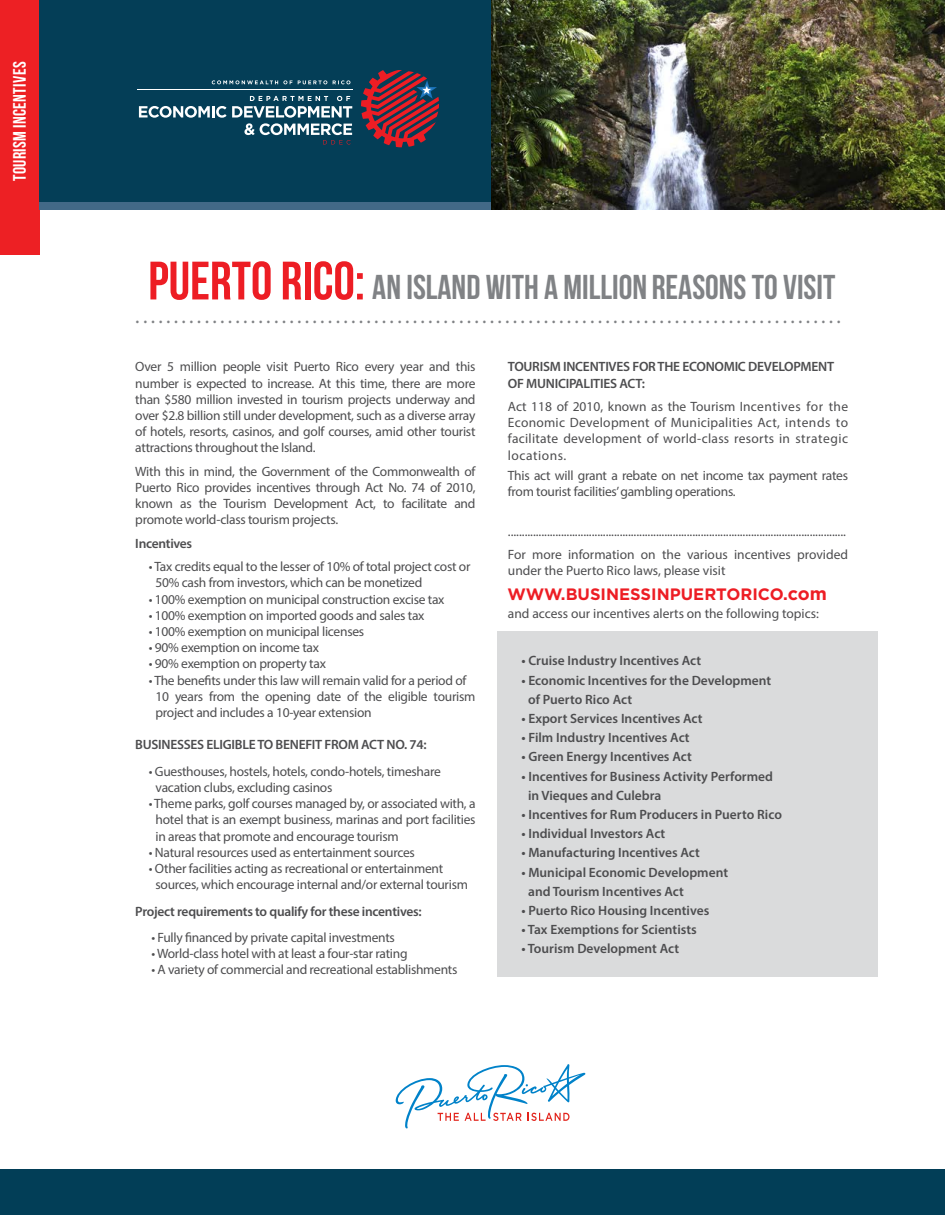
<style>
.page{position:relative;width:945px;height:1215px;background:#fff}
.page>*{position:absolute;margin:0;border:0;box-sizing:border-box;transform-origin:0 0}
.t1{font:34.5px "Bebas Neue";color:#808285}
.t2{font:21px "Myriad Pro";color:#808285}
.t3{font:18px "Bebas Neue";letter-spacing:.02em;color:#fff}
.t4{font:700 16.5px "Gotham";color:#ed1d24}
.t5{font:13.5px/16.2px "Myriad Pro";letter-spacing:-.02em;color:#4d4d4f}
.t6{font:600 13.5px/19.2px "Myriad Pro";color:#4d4d4f}
.t7{font:13.5px/23.4px "Myriad Pro";color:#4d4d4f}
.t8{font:600 13.5px/16.2px "Myriad Pro";letter-spacing:-.02em;color:#4d4d4f}
.s1{font-size:54px;color:#ed1d24}
.s2{font-size:18px}
</style>
<div class="page">
<div style="left:0;top:0;width:40px;height:255px;background:#ed2024"></div>
<div style="left:40px;top:0;width:905px;height:210px;background:#043e57"></div>
<div style="left:40px;top:202px;width:905px;height:8px;background:#426987"></div>
<div style="left:0;top:1170px;width:945px;height:45px;background:#023e57"></div>
<img style="left:492px;top:0;width:453px;height:210px">
<div style="left:497px;top:632px;width:381px;height:345px;background:#dadbdc"></div>
<svg style="left:396px;top:1064px;width:189px;height:64px"></svg>
<svg style="left:212px;top:80px;width:115px;height:4px"></svg>
<svg style="left:333px;top:80px;width:17px;height:4px"></svg>
<hr style="left:137px;top:90px;width:215px;height:1px;background:#fff">
<svg style="left:361px;top:71px;width:78px;height:76px"></svg>
<svg style="left:139px;top:96px;width:213px;height:49px"></svg>
<h3 class="t3" style="left:10px;top:181px;width:121px;rotate:-90deg">TOURISM INCENTIVES</h3>
<h1 class="t1" style="left:148px;top:268px;width:689px"><span class="s1">PUERTO RICO:</span> AN ISLAND WITH A MILLION REASONS TO VISIT</h1>
<h2 class="t2" style="left:135px;top:303px;width:707px">............................................................................................</h2>
<p class="t5" style="left:135px;top:359px;width:342px;text-align:justify">Over 5 million people visit Puerto Rico every year and this number is expected to increase. At this time, there are more than $580 million invested in tourism projects underway and over $2.8 billion still under development, such as a diverse array of hotels, resorts, casinos, and golf courses, amid other tourist attractions throughout the Island.</p>
<p class="t5" style="left:135px;top:463px;width:342px;text-align:justify">With this in mind, the Government of the Commonwealth of Puerto Rico provides incentives through Act No. 74 of 2010, known as the Tourism Development Act, to facilitate and promote world-class tourism projects.</p>
<p class="t8" style="left:135px;top:535px;width:58px">Incentives</p>
<p class="t5" style="left:156px;top:558px;width:316px;text-indent:-7px">• Tax credits equal to the lesser of 10% of total project cost or<br>50% cash from investors, which can be monetized</p>
<p class="t5" style="left:149px;top:591px;width:297px">• 100% exemption on municipal construction excise tax</p>
<p class="t5" style="left:149px;top:607px;width:277px">• 100% exemption on imported goods and sales tax</p>
<p class="t5" style="left:149px;top:623px;width:217px">• 100% exemption on municipal licenses</p>
<p class="t5" style="left:149px;top:639px;width:172px">• 90% exemption on income tax</p>
<p class="t5" style="left:149px;top:656px;width:179px">• 90% exemption on property tax</p>
<p class="t5" style="left:156px;top:672px;width:321px;text-indent:-7px">• The benefits under this law will remain valid for a period of<br>10 years from the opening date of the eligible tourism project and includes a 10-year extension</p>
<p class="t8" style="left:135px;top:736px;width:293px">BUSINESSES ELIGIBLE TO BENEFIT FROM ACT NO. 74:</p>
<p class="t5" style="left:156px;top:763px;width:287px;text-indent:-7px">• Guesthouses, hostels, hotels, condo-hotels, timeshare vacation clubs, excluding casinos</p>
<p class="t5" style="left:156px;top:795px;width:321px;text-align:justify;text-indent:-7px">• Theme parks, golf courses managed by, or associated with, a hotel that is an exempt business, marinas and port facilities in areas that promote and encourage tourism</p>
<p class="t5" style="left:149px;top:844px;width:268px">• Natural resources used as entertainment sources</p>
<p class="t5" style="left:156px;top:860px;width:314px;text-indent:-7px">• Other facilities acting as recreational or entertainment sources, which encourage internal and/or external tourism</p>
<p class="t8" style="left:135px;top:903px;width:288px">Project requirements to qualify for these incentives:</p>
<p class="t5" style="left:151px;top:929px;width:245px">• Fully financed by private capital investments</p>
<p class="t5" style="left:151px;top:945px;width:258px">• World-class hotel with at least a four-star rating</p>
<p class="t5" style="left:151px;top:962px;width:308px">• A variety of commercial and recreational establishments</p>
<p class="t8" style="left:508px;top:358px;width:328px">TOURISM INCENTIVES FOR THE ECONOMIC DEVELOPMENT<br>OF MUNICIPALITIES ACT:</p>
<p class="t5" style="left:508px;top:398px;width:342px;text-align:justify">Act 118 of 2010, known as the Tourism Incentives for the Economic Development of Municipalities Act, intends to facilitate development of world-class resorts in strategic locations.</p>
<p class="t5" style="left:508px;top:467px;width:342px">This act will grant a rebate on net income tax payment rates from tourist facilities’ gambling operations.</p>
<p class="t7" style="left:508px;top:519px;width:342px">.........................................................................................................................<br>For more information on the various incentives provided</p>
<p class="t7" style="left:508px;top:559px;width:219px">under the Puerto Rico laws, please visit</p>
<p class="t7" style="left:508px;top:602px;width:313px">and access our incentives alerts on the following topics:</p>
<p class="t6" style="left:521px;top:651px;width:181px">• Cruise Industry Incentives Act</p>
<p class="t6" style="left:528px;top:670px;width:245px;text-indent:-7px">• Economic Incentives for the Development of Puerto Rico Act</p>
<p class="t6" style="left:521px;top:708px;width:183px">• Export Services Incentives Act</p>
<p class="t6" style="left:521px;top:728px;width:170px">• Film Industry Incentives Act</p>
<p class="t6" style="left:521px;top:747px;width:172px">• Green Energy Incentives Act</p>
<p class="t6" style="left:528px;top:766px;width:246px;text-indent:-7px">• Incentives for Business Activity Performed in Vieques and Culebra</p>
<p class="t6" style="left:521px;top:804px;width:262px">• Incentives for Rum Producers in Puerto Rico</p>
<p class="t6" style="left:521px;top:824px;width:145px">• Individual Investors Act</p>
<p class="t6" style="left:521px;top:843px;width:180px">• Manufacturing Incentives Act</p>
<p class="t6" style="left:528px;top:862px;width:201px;text-indent:-7px">• Municipal Economic Development and Tourism Incentives Act</p>
<p class="t6" style="left:521px;top:900px;width:189px">• Puerto Rico Housing Incentives</p>
<p class="t6" style="left:521px;top:920px;width:177px">• Tax Exemptions for Scientists</p>
<p class="t6" style="left:521px;top:939px;width:159px">• Tourism Development Act</p>
<p class="t4" style="left:507px;top:583px;width:321px">WWW.BUSINESSINPUERTORICO.<span class="s2">com</span></p>
</div>
